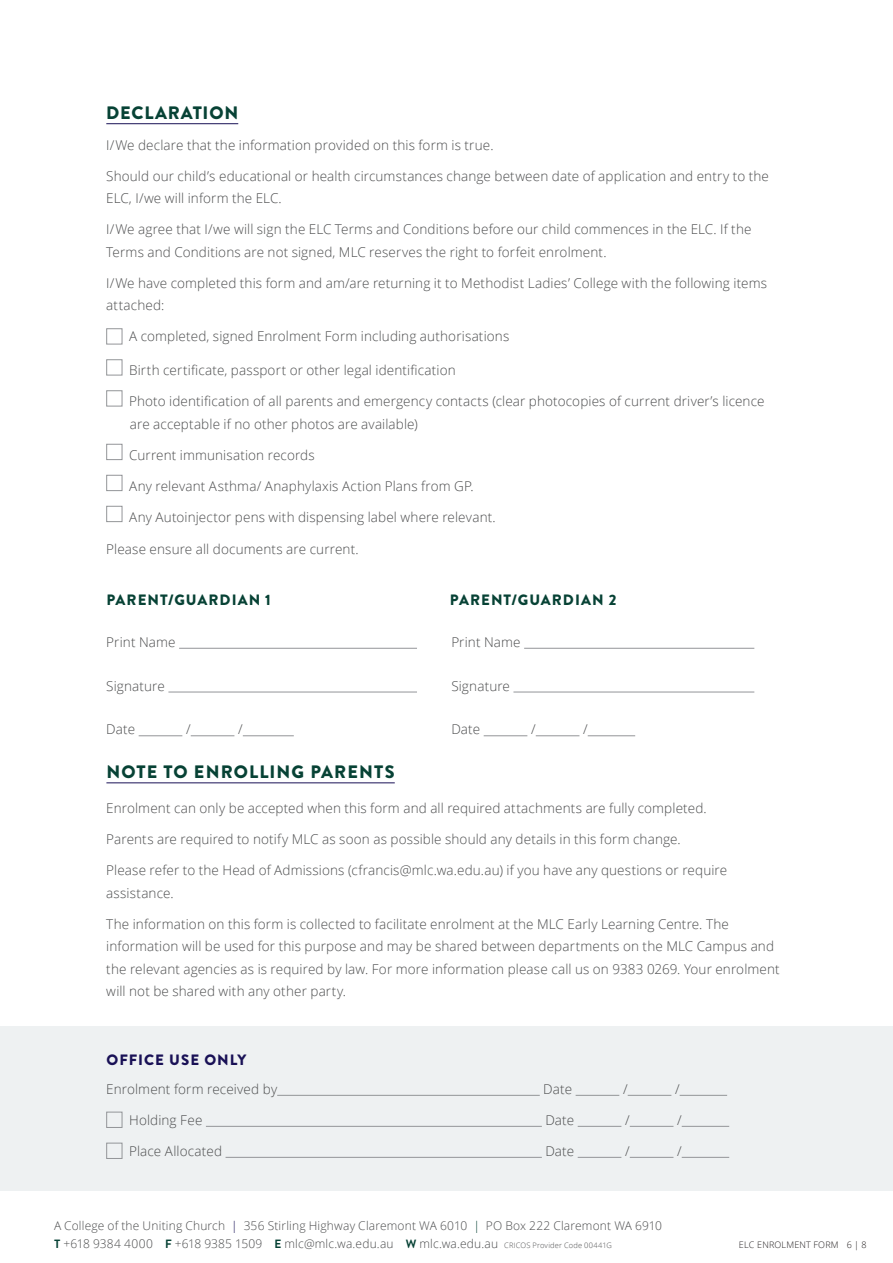
<style>
.page{position:relative;width:893px;height:1263px;background:#fff}
.page>*{position:absolute;margin:0;border:0;box-sizing:border-box;transform-origin:0 0}
.t1{font:900 18px "Brandon Grotesque";letter-spacing:.055em;color:#074235}
.t2{font:900 15px "Brandon Grotesque";letter-spacing:.07em;color:#074235}
.t3{font:900 15px "Brandon Grotesque";letter-spacing:.07em;color:#191156}
.t4{font:300 13.5px/22.5px "Open Sans";letter-spacing:.01em;color:#4b4c4d}
.t5{font:300 12px/18px "Open Sans";letter-spacing:.015em;color:#4b4c4d}
.t6{font:300 9px "Open Sans";letter-spacing:.02em;color:#231f20}
.s1{color:#191156}
.s2{color:#074235}
.s3{font-family:"Brandon Text";font-weight:700;color:#074235}
.s4{font-size:7.5px}
</style>
<div class="page">
<hr style="left:106px;top:123px;width:132px;height:1px;background:#191156">
<div style="left:106px;top:328px;width:16px;height:16px;border:1px solid #939598"></div>
<div style="left:106px;top:359px;width:16px;height:16px;border:1px solid #939598"></div>
<div style="left:106px;top:390px;width:16px;height:16px;border:1px solid #939598"></div>
<div style="left:106px;top:444px;width:16px;height:16px;border:1px solid #939598"></div>
<div style="left:106px;top:475px;width:16px;height:16px;border:1px solid #939598"></div>
<div style="left:106px;top:506px;width:16px;height:16px;border:1px solid #939598"></div>
<div style="left:0;top:1026px;width:893px;height:165px;background:#eef1f2"></div>
<hr style="left:179px;top:648px;width:238px;height:1px;background:#939598">
<hr style="left:524px;top:648px;width:230px;height:1px;background:#939598">
<hr style="left:168px;top:692px;width:249px;height:1px;background:#939598">
<hr style="left:513px;top:692px;width:241px;height:1px;background:#939598">
<hr style="left:139px;top:735px;width:43px;height:1px;background:#939598">
<hr style="left:191px;top:735px;width:43px;height:1px;background:#939598">
<hr style="left:243px;top:735px;width:51px;height:1px;background:#939598">
<hr style="left:484px;top:735px;width:43px;height:1px;background:#939598">
<hr style="left:536px;top:735px;width:43px;height:1px;background:#939598">
<hr style="left:588px;top:735px;width:47px;height:1px;background:#939598">
<hr style="left:106px;top:782px;width:289px;height:1px;background:#191156">
<hr style="left:277px;top:1095px;width:263px;height:1px;background:#939598">
<hr style="left:576px;top:1095px;width:43px;height:1px;background:#939598">
<hr style="left:628px;top:1095px;width:43px;height:1px;background:#939598">
<hr style="left:680px;top:1095px;width:47px;height:1px;background:#939598">
<hr style="left:206px;top:1126px;width:336px;height:1px;background:#939598">
<hr style="left:578px;top:1126px;width:43px;height:1px;background:#939598">
<hr style="left:630px;top:1126px;width:43px;height:1px;background:#939598">
<hr style="left:682px;top:1126px;width:47px;height:1px;background:#939598">
<hr style="left:226px;top:1157px;width:316px;height:1px;background:#939598">
<hr style="left:578px;top:1157px;width:43px;height:1px;background:#939598">
<hr style="left:630px;top:1157px;width:43px;height:1px;background:#939598">
<hr style="left:682px;top:1157px;width:47px;height:1px;background:#939598">
<div style="left:106px;top:1112px;width:16px;height:16px;border:1px solid #939598"></div>
<div style="left:106px;top:1143px;width:16px;height:16px;border:1px solid #939598"></div>
<h1 class="t1" style="left:106px;top:100px;width:133px">DECLARATION</h1>
<p class="t4" style="left:106px;top:133px;width:389px">I/We declare that the information provided on this form is true.</p>
<p class="t4" style="left:106px;top:164px;width:664px">Should our child’s educational or health circumstances change between date of application and entry to the<br>ELC, I/we will inform the ELC.</p>
<p class="t4" style="left:106px;top:218px;width:647px">I/We agree that I/we will sign the ELC Terms and Conditions before our child commences in the ELC. If the<br>Terms and Conditions are not signed, MLC reserves the right to forfeit enrolment.</p>
<p class="t4" style="left:106px;top:271px;width:662px">I/We have completed this form and am/are returning it to Methodist Ladies’ College with the following items attached:</p>
<p class="t4" style="left:129px;top:325px;width:382px">A completed, signed Enrolment Form including authorisations</p>
<p class="t4" style="left:129px;top:359px;width:328px">Birth certificate, passport or other legal identification</p>
<p class="t4" style="left:129px;top:390px;width:637px">Photo identification of all parents and emergency contacts (clear photocopies of current driver’s licence are acceptable if no other photos are available)</p>
<p class="t4" style="left:129px;top:443px;width:187px">Current immunisation records</p>
<p class="t4" style="left:129px;top:474px;width:346px">Any relevant Asthma/ Anaphylaxis Action Plans from GP.</p>
<p class="t4" style="left:129px;top:505px;width:368px">Any Autoinjector pens with dispensing label where relevant.</p>
<p class="t4" style="left:106px;top:538px;width:254px">Please ensure all documents are current.</p>
<p class="t2" style="left:106px;top:589px;width:166px">PARENT/GUARDIAN 1</p>
<p class="t2" style="left:450px;top:589px;width:168px">PARENT/GUARDIAN 2</p>
<p class="t4" style="left:106px;top:630px;width:71px">Print Name</p>
<p class="t4" style="left:451px;top:630px;width:71px">Print Name</p>
<p class="t4" style="left:106px;top:674px;width:60px">Signature</p>
<p class="t4" style="left:451px;top:674px;width:60px">Signature</p>
<p class="t4" style="left:106px;top:718px;width:30px">Date</p>
<p class="t4" style="left:186px;top:718px;width:6px">/</p>
<p class="t4" style="left:238px;top:718px;width:6px">/</p>
<p class="t4" style="left:451px;top:718px;width:30px">Date</p>
<p class="t4" style="left:531px;top:718px;width:6px">/</p>
<p class="t4" style="left:583px;top:718px;width:6px">/</p>
<h1 class="t1" style="left:106px;top:759px;width:290px">NOTE TO ENROLLING PARENTS</h1>
<p class="t4" style="left:106px;top:797px;width:602px">Enrolment can only be accepted when this form and all required attachments are fully completed.</p>
<p class="t4" style="left:106px;top:828px;width:576px">Parents are required to notify MLC as soon as possible should any details in this form change.</p>
<p class="t4" style="left:106px;top:859px;width:622px">Please refer to the Head of Admissions (cfrancis@mlc.wa.edu.au) if you have any questions or require assistance.</p>
<p class="t4" style="left:106px;top:912px;width:675px">The information on this form is collected to facilitate enrolment at the MLC Early Learning Centre. The information will be used for this purpose and may be shared between departments on the MLC Campus and the relevant agencies as is required by law. For more information please call us on 9383 0269. Your enrolment will not be shared with any other party.</p>
<p class="t3" style="left:106px;top:1049px;width:142px">OFFICE USE ONLY</p>
<p class="t4" style="left:106px;top:1077px;width:172px">Enrolment form received by</p>
<p class="t4" style="left:543px;top:1077px;width:30px">Date</p>
<p class="t4" style="left:623px;top:1077px;width:6px">/</p>
<p class="t4" style="left:675px;top:1077px;width:6px">/</p>
<p class="t4" style="left:129px;top:1108px;width:75px">Holding Fee</p>
<p class="t4" style="left:545px;top:1108px;width:30px">Date</p>
<p class="t4" style="left:625px;top:1108px;width:6px">/</p>
<p class="t4" style="left:677px;top:1108px;width:6px">/</p>
<p class="t4" style="left:129px;top:1139px;width:94px">Place Allocated</p>
<p class="t4" style="left:545px;top:1139px;width:30px">Date</p>
<p class="t4" style="left:625px;top:1139px;width:6px">/</p>
<p class="t4" style="left:677px;top:1139px;width:6px">/</p>
<p class="t5" style="left:54px;top:1216px;width:610px">A College of the Uniting Church <span class="s1">|</span> 356 Stirling Highway Claremont WA 6010 <span class="s2">|</span> PO Box 222 Claremont WA 6910<br><span class="s3">T</span> +618 9384 4000 <span class="s3">F</span> +618 9385 1509 <span class="s3">E</span> mlc@mlc.wa.edu.au <span class="s3">W</span> mlc.wa.edu.au <span class="s4">CRICOS Provider Code 00441G</span></p>
<p class="t6" style="left:739px;top:1238px;width:129px">ELC ENROLMENT FORM 6 | 8</p>
</div>
